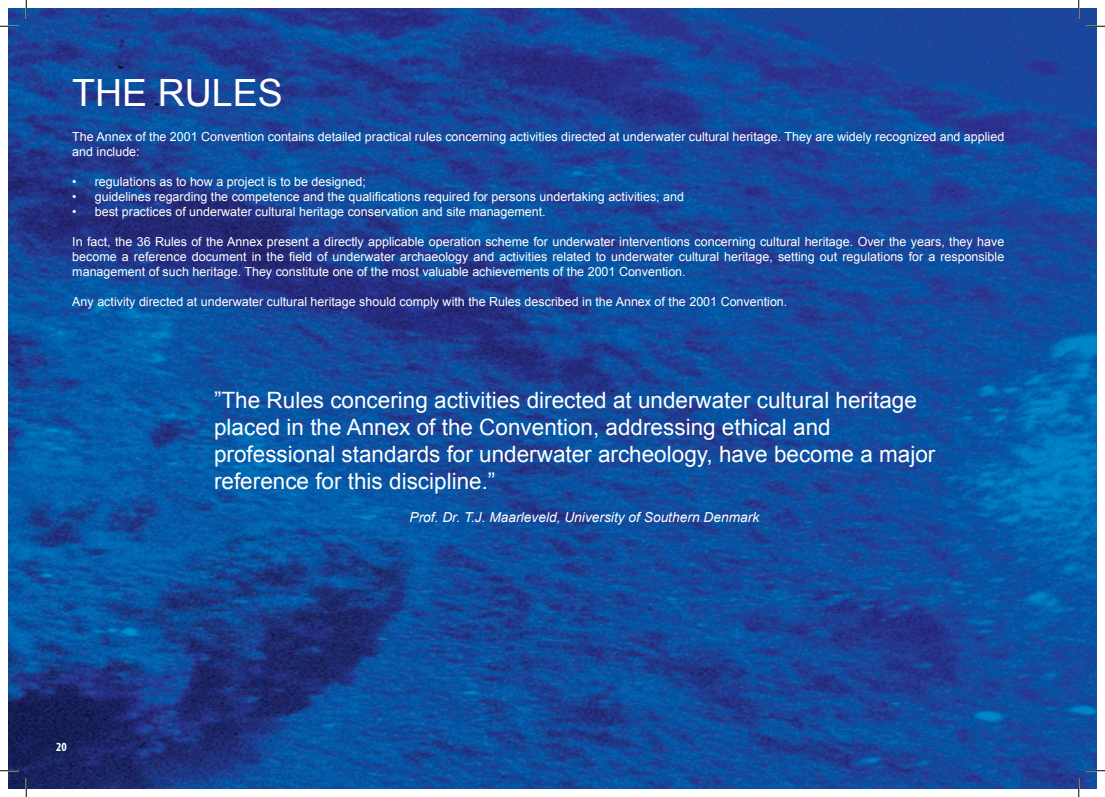
<style>
.page{position:relative;width:1105px;height:797px;background:#fff}
.page>*{position:absolute;margin:0;border:0;box-sizing:border-box;transform-origin:0 0}
.t1{font:37.5px "Arial";color:#fff}
.t2{font:22.5px/27px "Arial";color:#fff}
.t3{font:italic 13.75px "Arial";color:#fff}
.t4{font:12.5px/15px "Arial";color:#fff}
.t5{font:700 condensed 12.5px "Myriad Pro";color:#fff}
</style>
<div class="page">
<img style="left:9px;top:9px;width:1087px;height:779px">
<svg style="left:0;top:25px;width:19px;height:2px"></svg>
<svg style="left:1086px;top:25px;width:19px;height:2px"></svg>
<svg style="left:0;top:770px;width:19px;height:1px"></svg>
<svg style="left:1086px;top:770px;width:19px;height:1px"></svg>
<svg style="left:25px;top:0;width:2px;height:19px"></svg>
<svg style="left:25px;top:778px;width:2px;height:19px"></svg>
<svg style="left:1078px;top:0;width:1px;height:19px"></svg>
<svg style="left:1078px;top:778px;width:1px;height:19px"></svg>
<h1 class="t1" style="left:72px;top:68px;width:212px">THE RULES</h1>
<p class="t4" style="left:72px;top:129px;width:933px">The Annex of the 2001 Convention contains detailed practical rules concerning activities directed at underwater cultural heritage. They are widely recognized and applied and include:</p>
<p class="t4" style="left:72px;top:174px;width:295px">• regulations as to how a project is to be designed;</p>
<p class="t4" style="left:72px;top:189px;width:613px">• guidelines regarding the competence and the qualifications required for persons undertaking activities; and</p>
<p class="t4" style="left:72px;top:204px;width:475px">• best practices of underwater cultural heritage conservation and site management.</p>
<p class="t4" style="left:72px;top:234px;width:933px;text-align:justify">In fact, the 36 Rules of the Annex present a directly applicable operation scheme for underwater interventions concerning cultural heritage. Over the years, they have become a reference document in the field of underwater archaeology and activities related to underwater cultural heritage, setting out regulations for a responsible management of such heritage. They constitute one of the most valuable achievements of the 2001 Convention.</p>
<p class="t4" style="left:72px;top:294px;width:716px">Any activity directed at underwater cultural heritage should comply with the Rules described in the Annex of the 2001 Convention.</p>
<p class="t5" style="left:56px;top:739px;width:12px">20</p>
<p class="t2" style="left:214px;top:387px;width:723px">”The Rules concering activities directed at underwater cultural heritage placed in the Annex of the Convention, addressing ethical and professional standards for underwater archeology, have become a major reference for this discipline.”</p>
<p class="t3" style="left:409px;top:508px;width:351px">Prof. Dr. T.J. Maarleveld, University of Southern Denmark</p>
</div>
